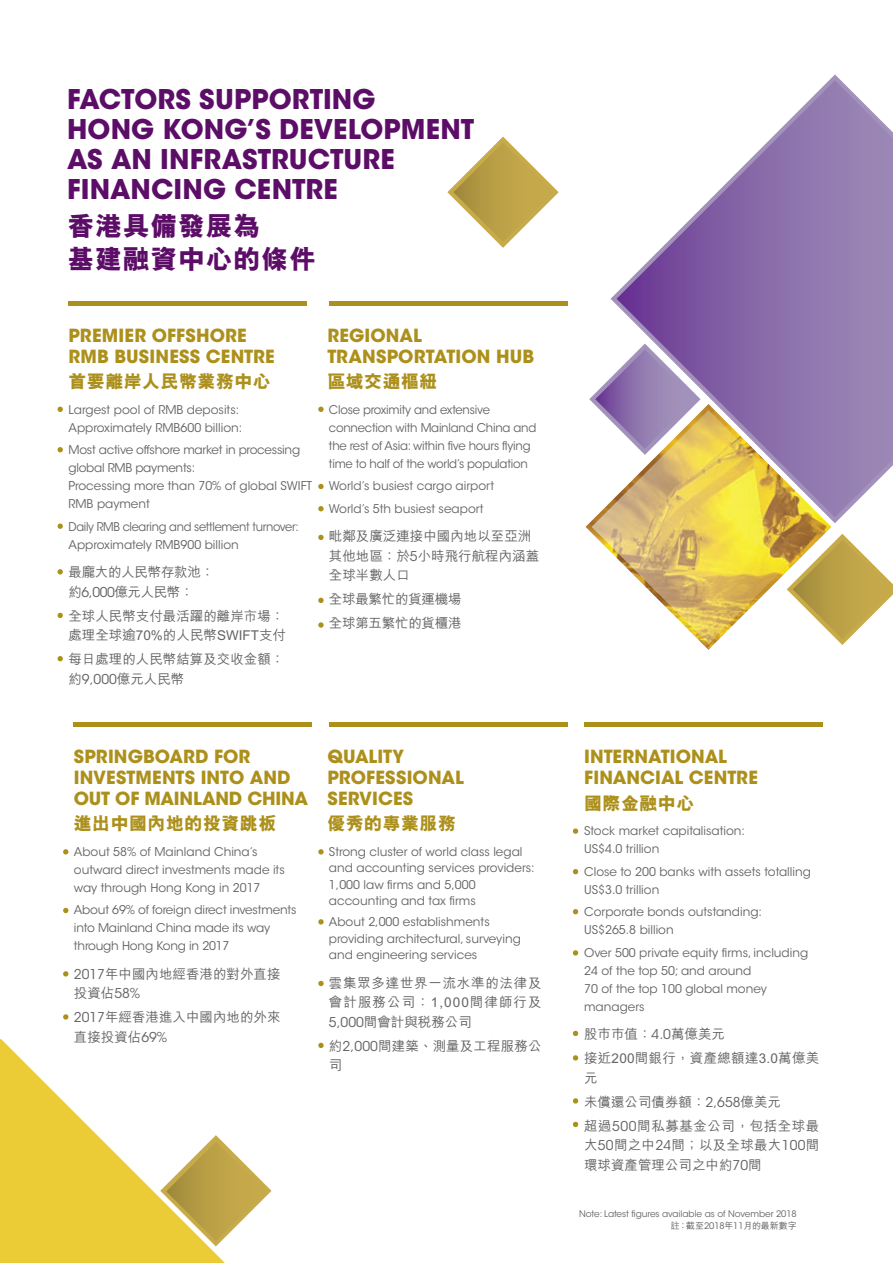
<style>
.page{position:relative;width:893px;height:1263px;background:#fff}
.page>*{position:absolute;margin:0;border:0;box-sizing:border-box;transform-origin:0 0}
.t1{font:700 27px/30px "ITC Avant Garde Std";letter-spacing:.005em;color:#5c0d67}
.t2{font:800 27px/33px "M Hei HK";letter-spacing:.025em;color:#5c0d67}
.t3{font:700 18px/21px "ITC Avant Garde Std";letter-spacing:.005em;color:#ac901b}
.t4{font:800 18px "M Hei HK";letter-spacing:.025em;color:#ac901b}
.t5{font:500 13.5px/19.5px "M Hei HK";color:#636366}
.t6{font:500 13.5px/19.5px "M Hei HK";letter-spacing:-.02em;color:#636366}
.t7{font:500 13.5px/24px "M Hei HK";letter-spacing:.04em;color:#636366}
.t8{font:500 13.5px/24px "M Hei HK";letter-spacing:.02em;color:#636366}
.t9{font:12px/18px "ITC Avant Garde Std";color:#636366}
.t10{font:12px/18px "ITC Avant Garde Std";letter-spacing:-.02em;color:#636366}
.t11{font:12px/18px "ITC Avant Garde Std";letter-spacing:-.025em;color:#636366;scale:.95 1}
.t12{font:9px "ITC Avant Garde Std";letter-spacing:-.005em;color:#636366}
.t13{font:500 9px "M Hei HK";letter-spacing:-.005em;color:#636366}
.s1{font-family:"ITC Avant Garde Std";font-weight:400}
</style>
<div class="page">
<svg style="left:0;top:1039px;width:225px;height:224px;fill:#ebcc37"></svg>
<svg style="left:617px;top:80px;width:276px;height:437px"></svg>
<svg style="left:589px;top:344px;width:111px;height:60px"></svg>
<svg style="left:447px;top:137px;width:112px;height:111px"></svg>
<svg style="left:160px;top:1135px;width:111px;height:111px"></svg>
<svg style="left:831px;top:534px;width:62px;height:111px"></svg>
<hr style="left:68px;top:302px;width:239px;height:4px;background:#ac901b">
<svg style="left:58px;top:407px;width:5px;height:5px"></svg>
<svg style="left:58px;top:447px;width:5px;height:5px"></svg>
<svg style="left:58px;top:523px;width:5px;height:6px"></svg>
<svg style="left:58px;top:569px;width:5px;height:5px"></svg>
<svg style="left:58px;top:613px;width:5px;height:5px"></svg>
<svg style="left:58px;top:656px;width:5px;height:5px"></svg>
<hr style="left:74px;top:722px;width:238px;height:4px;background:#ac901b">
<svg style="left:63px;top:849px;width:5px;height:5px"></svg>
<svg style="left:63px;top:908px;width:5px;height:5px"></svg>
<svg style="left:63px;top:1014px;width:5px;height:6px"></svg>
<svg style="left:63px;top:971px;width:5px;height:5px"></svg>
<hr style="left:329px;top:722px;width:238px;height:4px;background:#ac901b">
<svg style="left:318px;top:849px;width:6px;height:5px"></svg>
<svg style="left:318px;top:919px;width:6px;height:5px"></svg>
<svg style="left:318px;top:981px;width:6px;height:5px"></svg>
<svg style="left:318px;top:1043px;width:6px;height:5px"></svg>
<hr style="left:329px;top:302px;width:238px;height:4px;background:#ac901b">
<svg style="left:318px;top:407px;width:6px;height:5px"></svg>
<svg style="left:318px;top:484px;width:6px;height:5px"></svg>
<svg style="left:318px;top:506px;width:6px;height:5px"></svg>
<svg style="left:318px;top:535px;width:6px;height:5px"></svg>
<svg style="left:318px;top:598px;width:6px;height:5px"></svg>
<svg style="left:318px;top:622px;width:6px;height:6px"></svg>
<hr style="left:584px;top:722px;width:238px;height:4px;background:#ac901b">
<svg style="left:573px;top:828px;width:5px;height:6px"></svg>
<svg style="left:573px;top:869px;width:5px;height:5px"></svg>
<svg style="left:573px;top:909px;width:5px;height:5px"></svg>
<svg style="left:573px;top:950px;width:5px;height:5px"></svg>
<svg style="left:573px;top:1122px;width:5px;height:5px"></svg>
<svg style="left:573px;top:1098px;width:5px;height:5px"></svg>
<svg style="left:573px;top:1031px;width:5px;height:5px"></svg>
<svg style="left:573px;top:1055px;width:5px;height:5px"></svg>
<img style="left:586px;top:404px;width:245px;height:246px">
<svg style="left:592px;top:410px;width:233px;height:234px"></svg>
<h1 class="t1" style="left:67px;top:84px;width:409px">FACTORS SUPPORTING<br>HONG KONG’S DEVELOPMENT<br>AS AN INFRASTRUCTURE<br>FINANCING CENTRE</h1>
<h1 class="t2" style="left:68px;top:209px;width:250px">香港具備發展為<br>基建融資中心的條件</h1>
<h2 class="t3" style="left:68px;top:325px;width:208px">PREMIER OFFSHORE<br>RMB BUSINESS CENTRE</h2>
<h2 class="t4" style="left:68px;top:370px;width:204px">首要離岸人民幣業務中心</h2>
<p class="t9" style="left:68px;top:400px;width:175px">Largest pool of RMB deposits:<br>Approximately RMB600 billion:</p>
<p class="t10" style="left:68px;top:441px;width:245px">Most active offshore market in processing global RMB payments:<br>Processing more than 70% of global SWIFT<br>RMB payment</p>
<p class="t11" style="left:68px;top:517px;width:244px">Daily RMB clearing and settlement turnover:<br>Approximately RMB900 billion</p>
<p class="t6" style="left:68px;top:561px;width:147px">最龐大的人民幣存款池：約<span class="s1">6,000</span>億元人民幣：</p>
<p class="t5" style="left:68px;top:605px;width:219px">全球人民幣支付最活躍的離岸市場：處理全球逾70%的人民幣SWIFT支付</p>
<p class="t5" style="left:68px;top:648px;width:217px">每日處理的人民幣結算及交收金額：約<span class="s1">9,000</span>億元人民幣</p>
<h2 class="t3" style="left:327px;top:325px;width:208px">REGIONAL<br>TRANSPORTATION HUB</h2>
<h2 class="t4" style="left:327px;top:370px;width:112px">區域交通樞紐</h2>
<p class="t10" style="left:329px;top:400px;width:209px">Close proximity and extensive connection with Mainland China and the rest of Asia: within five hours flying time to half of the world’s population</p>
<p class="t9" style="left:329px;top:475px;width:167px;line-height:22.5px">World’s busiest cargo airport<br>World’s 5th busiest seaport</p>
<p class="t5" style="left:329px;top:525px;width:212px">毗鄰及廣泛連接中國內地以至亞洲其他地區：於<span class="s1">5</span>小時飛行航程內涵蓋全球半數人口</p>
<p class="t6" style="left:329px;top:586px;width:134px;line-height:24px">全球最繁忙的貨運機場全球第五繁忙的貨櫃港</p>
<h2 class="t3" style="left:74px;top:746px;width:236px">SPRINGBOARD FOR<br>INVESTMENTS INTO AND<br>OUT OF MAINLAND CHINA</h2>
<h2 class="t4" style="left:74px;top:811px;width:204px">進出中國內地的投資跳板</h2>
<p class="t9" style="left:74px;top:842px;width:212px">About 58% of Mainland China’s outward direct investments made its way through Hong Kong in 2017</p>
<p class="t9" style="left:74px;top:901px;width:224px">About 69% of foreign direct investments into Mainland China made its way through Hong Kong in 2017</p>
<p class="t5" style="left:74px;top:963px;width:208px"><span class="s1">2017</span>年中國內地經香港的對外直接投資佔<span class="s1">58%</span></p>
<p class="t5" style="left:74px;top:1006px;width:208px"><span class="s1">2017</span>年經香港進入中國內地的外來直接投資佔<span class="s1">69%</span></p>
<h2 class="t3" style="left:327px;top:746px;width:138px">QUALITY<br>PROFESSIONAL<br>SERVICES</h2>
<h2 class="t4" style="left:327px;top:811px;width:130px">優秀的專業服務</h2>
<p class="t9" style="left:329px;top:843px;width:207px;line-height:16.5px">Strong cluster of world class legal and accounting services providers:<br>1,000 law firms and 5,000 accounting and tax firms</p>
<p class="t9" style="left:329px;top:914px;width:193px;line-height:16.5px">About 2,000 establishments providing architectural, surveying and engineering services</p>
<p class="t5" style="left:329px;top:972px;width:214px;text-align:justify">雲集眾多達世界一流水準的法律及會計服務公司：1,000間律師行及<span class="s1">5,000</span>間會計與稅務公司</p>
<p class="t5" style="left:329px;top:1035px;width:214px">約<span class="s1">2,000</span>間建築、測量及工程服務公司</p>
<h2 class="t3" style="left:584px;top:746px;width:175px">INTERNATIONAL<br>FINANCIAL CENTRE</h2>
<h2 class="t4" style="left:584px;top:791px;width:112px">國際金融中心</h2>
<p class="t9" style="left:584px;top:822px;width:162px">Stock market capitalisation:<br>US$4.0 trillion</p>
<p class="t9" style="left:584px;top:862px;width:228px">Close to 200 banks with assets totalling<br>US$3.0 trillion</p>
<p class="t9" style="left:584px;top:903px;width:179px">Corporate bonds outstanding:<br>US$265.8 billion</p>
<p class="t9" style="left:584px;top:943px;width:226px">Over 500 private equity firms, including<br>24 of the top 50; and around<br>70 of the top 100 global money managers</p>
<p class="t8" style="left:584px;top:1021px;width:237px">股巿巿值：<span class="s1">4.0</span>萬億美元<br>接近200間銀行，資產總額達3.0萬億美</p>
<p class="t7" style="left:584px;top:1065px;width:237px">元<br>未償還公司債券額：<span class="s1">2,658</span>億美元<br>超過<span class="s1">500</span>間私募基金公司，包括全球最</p>
<p class="t5" style="left:584px;top:1134px;width:237px">大<span class="s1">50</span>間之中<span class="s1">24</span>間；以及全球最大<span class="s1">100</span>間環球資產管理公司之中約<span class="s1">70</span>間</p>
<p class="t12" style="left:579px;top:1208px;width:219px">Note: Latest figures available as of November 2018</p>
<p class="t13" style="left:671px;top:1219px;width:127px">註：截至<span class="s1">2018</span>年<span class="s1">11</span>月的最新數字</p>
</div>
